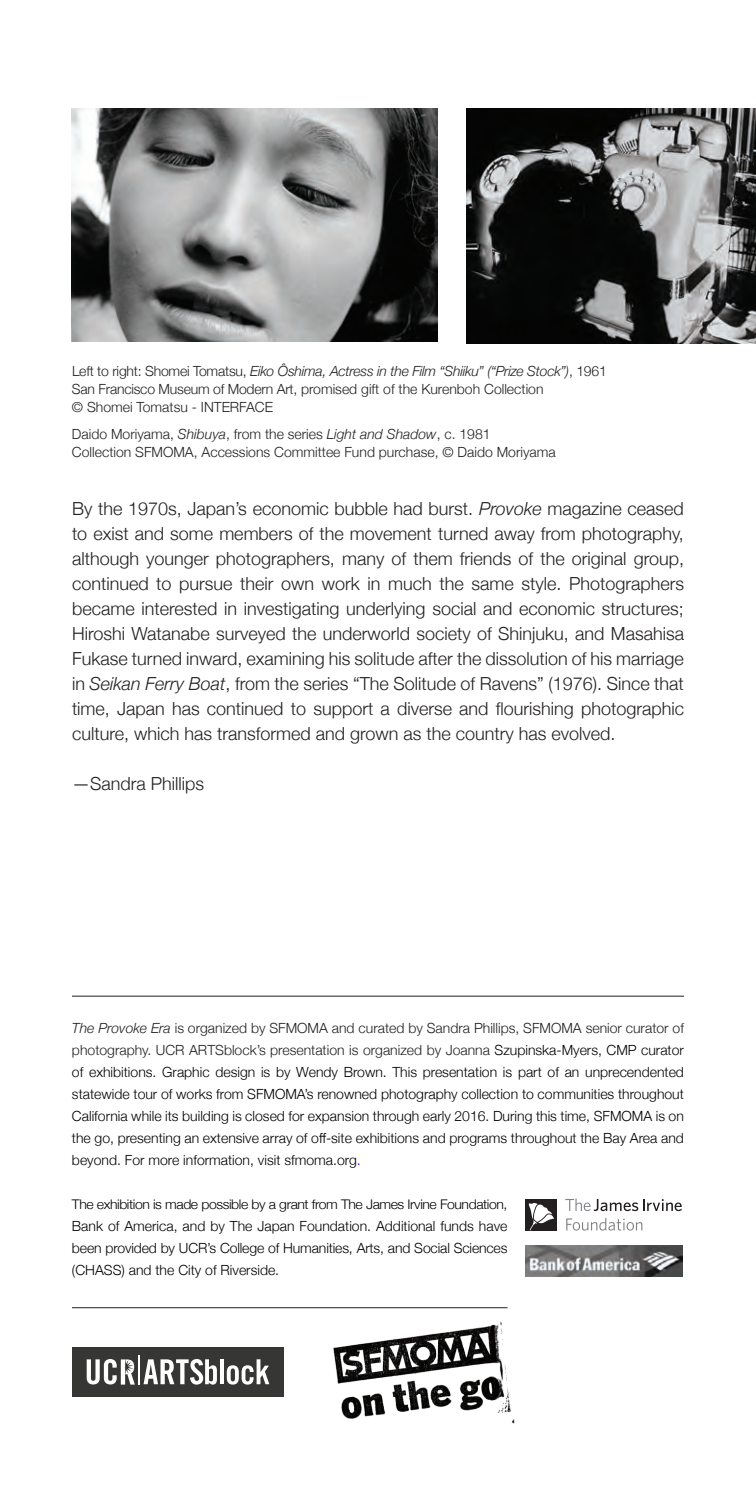
<style>
.page{position:relative;width:756px;height:1512px;background:#fff}
.page>*{position:absolute;margin:0;border:0;box-sizing:border-box;transform-origin:0 0}
.body_copy{font:300 18px/25px "Helvetica Neue";color:#231f20;text-align:justify}
.body_copy-2{font:300 14px/22px "Helvetica Neue";color:#000;text-align:justify}
.body_copy-3{font:300 14px "Helvetica Neue";color:#231f20}
.body_copy-4{font:italic 300 14px "Helvetica Neue";letter-spacing:-.015em;color:#231f20}
.body_copy-5{font:300 13.4px "Helvetica Neue";letter-spacing:-.03em;color:#000;scale:1.05 1}
.s1{font-style:normal}
.s2{font-style:italic}
.s3{font-style:italic;color:#231f20}
.s4{color:#231f20}
.s5{color:#00f}
</style>
<div class="page">
<hr style="left:0;top:0;width:1px;height:364px;background:#231f20">
<img style="left:72px;top:108px;width:366px;height:234px">
<img style="left:467px;top:108px;width:289px;height:235px">
<div style="left:72px;top:1348px;width:211px;height:49px;background:#363735"></div>
<svg style="left:87px;top:1359px;width:30px;height:26px"></svg>
<hr style="left:121px;top:1359px;width:4px;height:26px;background:#fff">
<svg style="left:125px;top:1359px;width:10px;height:26px"></svg>
<svg style="left:144px;top:1359px;width:73px;height:26px"></svg>
<hr style="left:220px;top:1359px;width:4px;height:25px;background:#fff">
<svg style="left:227px;top:1359px;width:42px;height:26px"></svg>
<hr style="left:138px;top:1355px;width:2px;height:30px;background:#fff">
<img style="left:333px;top:1321px;width:182px;height:102px">
<hr style="left:72px;top:996px;width:612px;height:1px;background:#231f20">
<hr style="left:72px;top:1307px;width:436px;height:1px;background:#231f20">
<div style="left:526px;top:1199px;width:31px;height:31px;background:#231f20"></div>
<svg style="left:528px;top:1203px;width:26px;height:27px"></svg>
<svg style="left:565px;top:1199px;width:117px;height:12px"></svg>
<svg style="left:566px;top:1218px;width:76px;height:13px"></svg>
<img style="left:526px;top:1246px;width:156px;height:31px">
<p class="body_copy-4" style="left:72px;top:360px;width:536px"><span class="s1">Left to right: Shomei Tomatsu,</span> Eiko Ôshima, Actress in the Film “Shiiku” (“Prize Stock”)<span class="s1">, 1961</span></p>
<p class="body_copy-3" style="left:72px;top:378px;width:473px">San Francisco Museum of Modern Art, promised gift of the Kurenboh Collection</p>
<p class="body_copy-3" style="left:72px;top:396px;width:203px">© Shomei Tomatsu - INTERFACE</p>
<p class="body_copy-3" style="left:72px;top:423px;width:420px">Daido Moriyama, <span class="s2">Shibuya</span>, from the series <span class="s2">Light and Shadow</span>, c. 1981</p>
<p class="body_copy-3" style="left:72px;top:441px;width:485px">Collection SFMOMA, Accessions Committee Fund purchase, © Daido Moriyama</p>
<p class="body_copy" style="left:72px;top:495px;width:614px">By the 1970s, Japan’s economic bubble had burst. <span class="s2">Provoke</span> magazine ceased to exist and some members of the movement turned away from photography, although younger photographers, many of them friends of the original group, continued to pursue their own work in much the same style. Photographers became interested in investigating underlying social and economic structures; Hiroshi Watanabe surveyed the underworld society of Shinjuku, and Masahisa Fukase turned inward, examining his solitude after the dissolution of his marriage in <span class="s2">Seikan Ferry Boat</span>, from the series “The Solitude of Ravens” (1976). Since that time, Japan has continued to support a diverse and flourishing photographic culture, which has transformed and grown as the country has evolved.</p>
<p class="body_copy" style="left:72px;top:770px;width:134px">—Sandra Phillips</p>
<p class="body_copy-2" style="left:72px;top:1016px;width:614px"><span class="s3">The Provoke Era</span> <span class="s4">is organized by SFMOMA and curated by Sandra Phillips, SFMOMA senior curator of photography. UCR ARTSblock’s presentation is organized by Joanna</span> Szupinska-Myers, CMP curator of exhibitions. Graphic design is by Wendy Brown. This presentation is part of an unprecendented statewide tour of works from SFMOMA’s renowned photography collection to communities throughout California while its building is closed for expansion through early 2016. During this time, SFMOMA is on the go, presenting an extensive array of off-site exhibitions and programs throughout the Bay Area and beyond. For more information, visit sfmoma.org<span class="s5">.</span></p>
<p class="body_copy-5" style="left:72px;top:1193px;width:416px">The exhibition is made possible by a grant from The James Irvine Foundation,</p>
<p class="body_copy-2" style="left:72px;top:1214px;width:437px">Bank of America, and by The Japan Foundation. Additional funds have been provided by UCR’s College of Humanities, Arts, and Social Sciences (CHASS) and the City of Riverside.</p>
</div>
